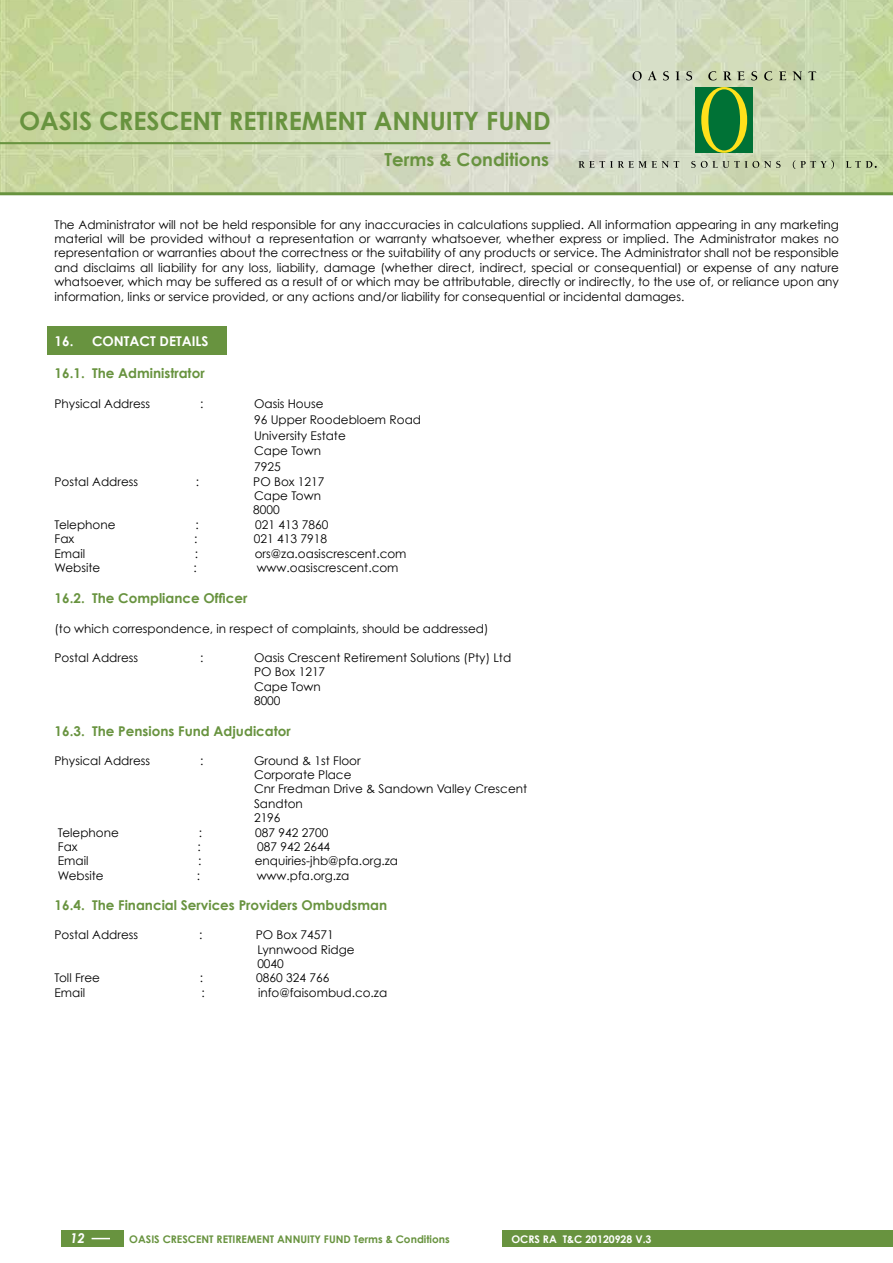
<style>
.page{position:relative;width:893px;height:1263px;background:#fff}
.page>*{position:absolute;margin:0;border:0;box-sizing:border-box;transform-origin:0 0}
.t1{font:700 25.2px "Century Gothic";color:#68933f}
.t2{font:700 18px "Century Gothic";color:#68933f}
.t3{font:700 13.5px "Century Gothic";color:#68933f}
.t4{font:700 13.5px "Century Gothic";color:#fff}
.t5{font:italic 700 13.5px "Century Gothic";color:#fff}
.t6{font:12px/14.4px "Century Gothic";color:#000}
.t7{font:700 10.5px "Century Gothic";color:#68933f}
.t8{font:700 10.5px "Century Gothic";color:#fff}
</style>
<div class="page">
<img style="left:0;top:0;width:893px;height:192px">
<div style="left:61px;top:1230px;width:63px;height:17px;background:#68933f"></div>
<svg style="left:92px;top:1238px;width:18px;height:1px"></svg>
<hr style="left:0;top:192px;width:893px;height:3px;background:#68933f">
<div style="left:502px;top:1230px;width:391px;height:17px;background:#68933f"></div>
<hr style="left:0;top:142px;width:550px;height:2px;background:#68933f">
<div style="left:695px;top:87px;width:58px;height:66px;background:#007236"></div>
<svg style="left:632px;top:71px;width:10px;height:9px"></svg>
<svg style="left:648px;top:71px;width:9px;height:9px"></svg>
<svg style="left:663px;top:71px;width:6px;height:9px"></svg>
<svg style="left:676px;top:71px;width:4px;height:9px"></svg>
<svg style="left:686px;top:71px;width:6px;height:9px"></svg>
<svg style="left:708px;top:71px;width:8px;height:9px"></svg>
<svg style="left:723px;top:71px;width:8px;height:9px"></svg>
<svg style="left:737px;top:71px;width:8px;height:9px"></svg>
<svg style="left:751px;top:71px;width:6px;height:9px"></svg>
<svg style="left:764px;top:71px;width:8px;height:9px"></svg>
<svg style="left:779px;top:71px;width:7px;height:9px"></svg>
<svg style="left:793px;top:71px;width:9px;height:9px"></svg>
<svg style="left:808px;top:71px;width:8px;height:9px"></svg>
<svg style="left:701px;top:87px;width:46px;height:66px"></svg>
<svg style="left:579px;top:161px;width:100px;height:7px"></svg>
<svg style="left:691px;top:161px;width:89px;height:7px"></svg>
<svg style="left:793px;top:160px;width:41px;height:9px"></svg>
<svg style="left:846px;top:161px;width:31px;height:7px"></svg>
<div style="left:47px;top:327px;width:180px;height:28px;background:#68933f"></div>
<h1 class="t1" style="left:19px;top:105px;width:533px">OASIS CRESCENT RETIREMENT ANNUITY FUND</h1>
<h2 class="t2" style="left:385px;top:148px;width:166px">Terms &amp; Conditions</h2>
<p class="t6" style="left:55px;top:217px;width:786px;text-align:justify">The Administrator will not be held responsible for any inaccuracies in calculations supplied. All information appearing in any marketing material will be provided without a representation or warranty whatsoever, whether express or implied. The Administrator makes no representation or warranties about the correctness or the suitability of any products or service. The Administrator shall not be responsible and disclaims all liability for any loss, liability, damage (whether direct, indirect, special or consequential) or expense of any nature whatsoever, which may be suffered as a result of or which may be attributable, directly or indirectly, to the use of, or reliance upon any information, links or service provided, or any actions and/or liability for consequential or incidental damages.</p>
<p class="t4" style="left:55px;top:332px;width:155px">16. CONTACT DETAILS</p>
<p class="t3" style="left:55px;top:365px;width:152px">16.1. The Administrator</p>
<p class="t6" style="left:55px;top:396px;width:97px">Physical Address</p>
<p class="t6" style="left:200px;top:396px;width:5px">:</p>
<p class="t6" style="left:254px;top:396px;width:168px;line-height:15.8px">Oasis House<br>96 Upper Roodebloem Road<br>University Estate<br>Cape Town<br>7925</p>
<p class="t6" style="left:55px;top:474px;width:85px">Postal Address</p>
<p class="t6" style="left:196px;top:474px;width:5px">:</p>
<p class="t6" style="left:253px;top:474px;width:73px">PO Box 1217<br>Cape Town<br>8000</p>
<p class="t6" style="left:55px;top:517px;width:63px">Telephone</p>
<p class="t6" style="left:195px;top:517px;width:5px">:</p>
<p class="t6" style="left:255px;top:517px;width:75px">021 413 7860</p>
<p class="t6" style="left:55px;top:531px;width:21px">Fax</p>
<p class="t6" style="left:194px;top:531px;width:5px">:</p>
<p class="t6" style="left:254px;top:531px;width:75px">021 413 7918</p>
<p class="t6" style="left:55px;top:546px;width:32px">Email</p>
<p class="t6" style="left:195px;top:546px;width:5px">:</p>
<p class="t6" style="left:255px;top:546px;width:153px">ors@za.oasiscrescent.com</p>
<p class="t6" style="left:55px;top:560px;width:47px">Website</p>
<p class="t6" style="left:193px;top:560px;width:5px">:</p>
<p class="t6" style="left:257px;top:560px;width:143px">www.oasiscrescent.com</p>
<p class="t3" style="left:55px;top:589px;width:194px">16.2. The Compliance Officer</p>
<p class="t6" style="left:55px;top:621px;width:435px">(to which correspondence, in respect of complaints, should be addressed)</p>
<p class="t6" style="left:55px;top:650px;width:85px">Postal Address</p>
<p class="t6" style="left:200px;top:650px;width:5px">:</p>
<p class="t6" style="left:254px;top:650px;width:259px">Oasis Crescent Retirement Solutions (Pty) Ltd<br>PO Box 1217<br>Cape Town<br>8000</p>
<p class="t3" style="left:55px;top:722px;width:238px">16.3. The Pensions Fund Adjudicator</p>
<p class="t6" style="left:55px;top:753px;width:97px">Physical Address</p>
<p class="t6" style="left:200px;top:753px;width:5px">:</p>
<p class="t6" style="left:254px;top:753px;width:275px">Ground &amp; 1st Floor<br>Corporate Place<br>Cnr Fredman Drive &amp; Sandown Valley Crescent<br>Sandton<br>2196</p>
<p class="t6" style="left:58px;top:825px;width:63px">Telephone</p>
<p class="t6" style="left:199px;top:825px;width:5px">:</p>
<p class="t6" style="left:255px;top:825px;width:75px">087 942 2700</p>
<p class="t6" style="left:58px;top:839px;width:21px">Fax</p>
<p class="t6" style="left:197px;top:839px;width:5px">:</p>
<p class="t6" style="left:257px;top:839px;width:75px">087 942 2644</p>
<p class="t6" style="left:58px;top:854px;width:32px">Email</p>
<p class="t6" style="left:198px;top:854px;width:5px">:</p>
<p class="t6" style="left:255px;top:854px;width:145px">enquiries-jhb@pfa.org.za</p>
<p class="t6" style="left:58px;top:868px;width:47px">Website</p>
<p class="t6" style="left:197px;top:868px;width:5px">:</p>
<p class="t6" style="left:257px;top:868px;width:94px">www.pfa.org.za</p>
<p class="t3" style="left:55px;top:897px;width:334px">16.4. The Financial Services Providers Ombudsman</p>
<p class="t6" style="left:55px;top:927px;width:85px">Postal Address</p>
<p class="t6" style="left:199px;top:927px;width:5px">:</p>
<p class="t6" style="left:256px;top:927px;width:100px">PO Box 74571<br>Lynnwood Ridge<br>0040</p>
<p class="t6" style="left:55px;top:971px;width:47px">Toll Free</p>
<p class="t6" style="left:200px;top:971px;width:5px">:</p>
<p class="t6" style="left:256px;top:971px;width:75px">0860 324 766</p>
<p class="t6" style="left:55px;top:985px;width:32px">Email</p>
<p class="t6" style="left:202px;top:985px;width:5px">:</p>
<p class="t6" style="left:258px;top:985px;width:131px">info@faisombud.co.za</p>
<p class="t5" style="left:70px;top:1229px;width:17px">12</p>
<p class="t7" style="left:129px;top:1232px;width:322px">OASIS CRESCENT RETIREMENT ANNUITY FUND Terms &amp; Conditions</p>
<p class="t8" style="left:511px;top:1232px;width:142px">OCRS RA T&amp;C 20120928 V.3</p>
</div>
